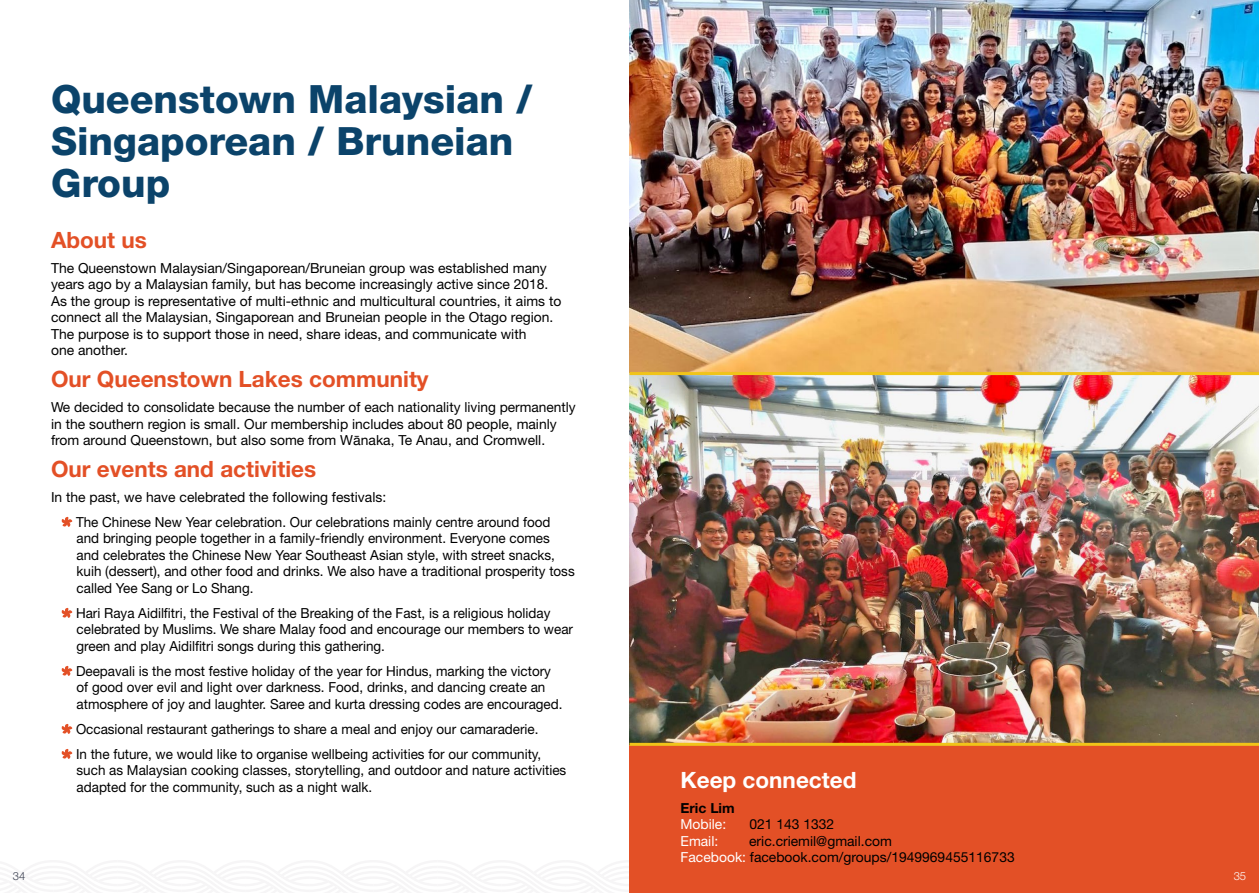
<style>
.page{position:relative;width:1259px;height:893px;background:#fff}
.page>*{position:absolute;margin:0;border:0;box-sizing:border-box;transform-origin:0 0}
.t1{font:800 39px/42px "Helvetica Neue LT Std";color:#0b436a}
.t2{font:700 22.5px "Helvetica Neue LT Std";color:#e35026}
.t3{font:700 22.5px "Helvetica Neue LT Std";color:#fff}
.t4{font:13.8px/16.5px "Helvetica Neue LT Std";color:#000}
.t5{font:13.8px "Helvetica Neue LT Std";color:#fff}
.t6{font:700 13.8px "Helvetica Neue LT Std";color:#000}
.t7{font:300 11.25px "Helvetica Neue LT Std";color:#393e4f}
.t8{font:300 11.25px "Helvetica Neue LT Std";color:#fff}
.s1{font-family:"Helvetica"}
.s2{color:#fff}
</style>
<div class="page">
<img style="left:629px;top:0;width:630px;height:372px">
<img style="left:629px;top:375px;width:630px;height:368px">
<svg style="left:61px;top:517px;width:11px;height:10px"></svg>
<svg style="left:61px;top:608px;width:11px;height:10px"></svg>
<svg style="left:61px;top:666px;width:11px;height:10px"></svg>
<svg style="left:61px;top:724px;width:11px;height:10px"></svg>
<svg style="left:61px;top:749px;width:11px;height:10px"></svg>
<div style="left:629px;top:746px;width:630px;height:147px;background:#e35026"></div>
<hr style="left:629px;top:743px;width:630px;height:3px;background:#f0c419">
<hr style="left:629px;top:372px;width:630px;height:3px;background:#f0c419">
<h1 class="t1" style="left:51px;top:78px;width:483px">Queenstown Malaysian /<br>Singaporean / Bruneian<br>Group</h1>
<h2 class="t2" style="left:51px;top:226px;width:97px">About us</h2>
<p class="t4" style="left:51px;top:259px;width:512px">The Queenstown Malaysian/Singaporean/Bruneian group was established many years ago by a Malaysian family, but has become increasingly active since 2018.<br>As the group is representative of multi-ethnic and multicultural countries, it aims to connect all the Malaysian, Singaporean and Bruneian people in the Otago region.<br>The purpose is to support those in need, share ideas, and communicate with<br>one another.</p>
<h2 class="t2" style="left:51px;top:365px;width:379px">Our Queenstown Lakes community</h2>
<p class="t4" style="left:51px;top:399px;width:526px">We decided to consolidate because the number of each nationality living permanently in the southern region is small. Our membership includes about 80 people, mainly from around Queenstown, but also some from W<span class="s1">ā</span>naka, Te Anau, and Cromwell.</p>
<h2 class="t2" style="left:51px;top:455px;width:267px">Our events and activities</h2>
<p class="t4" style="left:76px;top:484px;width:476px;line-height:25px;text-indent:-25px">In the past, we have celebrated the following festivals:<br>The Chinese New Year celebration. Our celebrations mainly centre around food</p>
<p class="t4" style="left:77px;top:530px;width:500px">and bringing people together in a family-friendly environment. Everyone comes and celebrates the Chinese New Year Southeast Asian style, with street snacks, kuih (dessert), and other food and drinks. We also have a traditional prosperity toss called Yee Sang or Lo Shang.</p>
<p class="t4" style="left:76px;top:604px;width:498px">Hari Raya Aidilfitri, the Festival of the Breaking of the Fast, is a religious holiday celebrated by Muslims. We share Malay food and encourage our members to wear green and play Aidilfitri songs during this gathering.</p>
<p class="t4" style="left:76px;top:662px;width:488px">Deepavali is the most festive holiday of the year for Hindus, marking the victory of good over evil and light over darkness. Food, drinks, and dancing create an atmosphere of joy and laughter. Saree and kurta dressing codes are encouraged.</p>
<p class="t4" style="left:76px;top:716px;width:467px;line-height:25px">Occasional restaurant gatherings to share a meal and enjoy our camaraderie.<br>In the future, we would like to organise wellbeing activities for our community,</p>
<p class="t4" style="left:77px;top:762px;width:491px">such as Malaysian cooking classes, storytelling, and outdoor and nature activities adapted for the community, such as a night walk.</p>
<h2 class="t3" style="left:680px;top:766px;width:177px">Keep connected</h2>
<p class="t6" style="left:680px;top:799px;width:56px">Eric Lim</p>
<p class="t5" style="left:680px;top:816px;width:47px">Mobile:</p>
<p class="t4" style="left:749px;top:816px;width:86px">021 143 1332</p>
<p class="t5" style="left:680px;top:833px;width:39px">Email:</p>
<p class="t4" style="left:680px;top:832px;width:336px;text-indent:69px">eric.criemil@gmail.com<br><span class="s2">Facebook:</span> facebook.com/groups/1949969455116733</p>
<p class="t7" style="left:13px;top:869px;width:14px">34</p>
<p class="t8" style="left:1233px;top:869px;width:14px">35</p>
</div>
